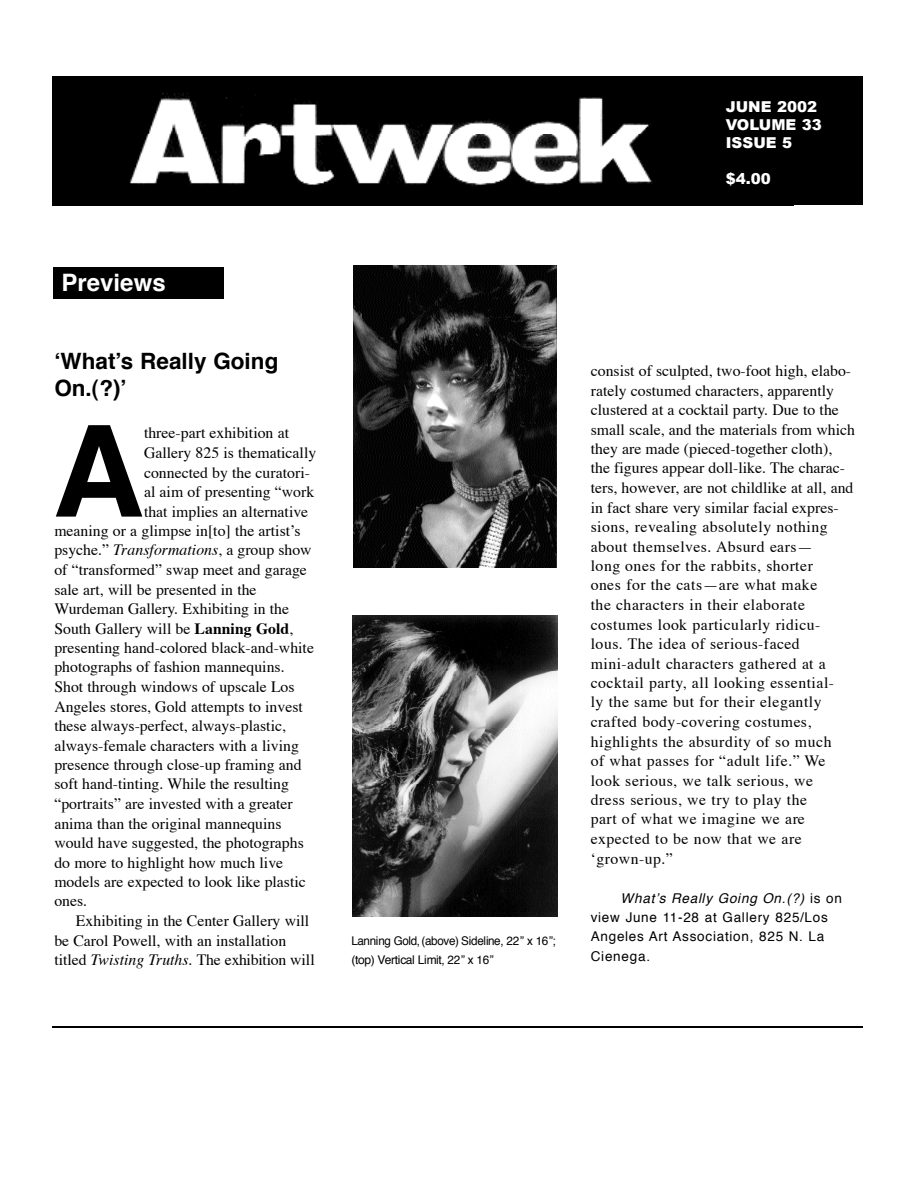
<style>
.page{position:relative;width:918px;height:1188px;background:#fff}
.page>*{position:absolute;margin:0;border:0;box-sizing:border-box;transform-origin:0 0}
.t1{font:700 127.05px "Helvetica";color:#000}
.t2{font:700 24px "Helvetica";color:#fff}
.t3{font:700 22.5px/27px "Helvetica";color:#000}
.t4{font:15.75px "Times";color:#000}
.t5{font:15.75px/19.5px "Times";letter-spacing:.02em;color:#000}
.t6{font:900 15px/18px "Arial";color:#fff}
.t7{font:13.5px/19.5px "Helvetica";letter-spacing:.055em;color:#000}
.t8{font:12px/19.5px "Helvetica";letter-spacing:-.03em;color:#000}
.s1{font-style:italic}
.s2{font-weight:700}
</style>
<div class="page">
<img style="left:53px;top:77px;width:732px;height:128px">
<div style="left:785px;top:77px;width:78px;height:128px;background:#000"></div>
<img style="left:353px;top:615px;width:205px;height:302px">
<img style="left:353px;top:266px;width:204px;height:301px">
<div style="left:53px;top:267px;width:171px;height:32px;background:#000"></div>
<hr style="left:53px;top:1026px;width:810px;height:1px;background:#000">
<h2 class="t2" style="left:62px;top:272px;width:106px">Previews</h2>
<h3 class="t3" style="left:54px;top:350px;width:226px">‘What’s Really Going<br>On.(?)’</h3>
<h1 class="t1" style="left:53px;top:419px;width:93px">A</h1>
<p class="t4" style="left:144px;top:427px;width:147px">three-part exhibition at</p>
<p class="t4" style="left:144px;top:446px;width:174px">Gallery 825 is thematically</p>
<p class="t4" style="left:144px;top:466px;width:168px">connected by the curatori-</p>
<p class="t4" style="left:144px;top:485px;width:172px">al aim of presenting “work</p>
<p class="t4" style="left:144px;top:505px;width:166px">that implies an alternative</p>
<p class="t4" style="left:54px;top:524px;width:248px">meaning or a glimpse in[to] the artist’s</p>
<p class="t4" style="left:54px;top:544px;width:259px">psyche.” <span class="s1">Transformations</span>, a group show</p>
<p class="t4" style="left:54px;top:563px;width:254px">of “transformed” swap meet and garage</p>
<p class="t4" style="left:54px;top:583px;width:204px">sale art, will be presented in the</p>
<p class="t4" style="left:54px;top:602px;width:236px">Wurdeman Gallery. Exhibiting in the</p>
<p class="t4" style="left:54px;top:622px;width:241px">South Gallery will be <span class="s2">Lanning Gold</span>,</p>
<p class="t4" style="left:54px;top:641px;width:261px">presenting hand-colored black-and-white</p>
<p class="t4" style="left:54px;top:661px;width:232px">photographs of fashion mannequins.</p>
<p class="t4" style="left:54px;top:680px;width:242px">Shot through windows of upscale Los</p>
<p class="t4" style="left:54px;top:700px;width:250px">Angeles stores, Gold attempts to invest</p>
<p class="t4" style="left:54px;top:719px;width:233px">these always-perfect, always-plastic,</p>
<p class="t4" style="left:54px;top:739px;width:246px">always-female characters with a living</p>
<p class="t4" style="left:54px;top:758px;width:249px">presence through close-up framing and</p>
<p class="t4" style="left:54px;top:778px;width:236px">soft hand-tinting. While the resulting</p>
<p class="t4" style="left:54px;top:797px;width:240px">“portraits” are invested with a greater</p>
<p class="t4" style="left:54px;top:817px;width:229px">anima than the original mannequins</p>
<p class="t4" style="left:54px;top:836px;width:251px">would have suggested, the photographs</p>
<p class="t4" style="left:54px;top:856px;width:230px">do more to highlight how much live</p>
<p class="t4" style="left:54px;top:875px;width:253px">models are expected to look like plastic</p>
<p class="t4" style="left:54px;top:895px;width:34px">ones.</p>
<p class="t4" style="left:76px;top:914px;width:235px">Exhibiting in the Center Gallery will</p>
<p class="t4" style="left:54px;top:934px;width:234px">be Carol Powell, with an installation</p>
<p class="t4" style="left:54px;top:953px;width:262px">titled <span class="s1">Twisting Truths</span>. The exhibition will</p>
<p class="t6" style="left:726px;top:97px;width:98px">JUNE 2002<br>VOLUME 33<br>ISSUE 5</p>
<p class="t6" style="left:726px;top:169px;width:47px">$4.00</p>
<p class="t8" style="left:351px;top:932px;width:206px">Lanning Gold, (a b o v e ) Sideline, 22” x 16”; (to p ) Vertical Limit, 22” x 16”</p>
<p class="t5" style="left:591px;top:362px;width:266px">consist of sculpted, two-foot high, elabo&shy;rately costumed characters, apparently clustered at a cocktail party. Due to the small scale, and the materials from which they are made (pieced-together cloth), the figures appear doll-like. The charac&shy;ters, however, are not childlike at all, and in fact share very similar facial expres&shy;sions, revealing absolutely nothing about themselves. Absurd ears—<br>long ones for the rabbits, shorter<br>ones for the cats—are what make<br>the characters in their elaborate costumes look particularly ridicu&shy;lous. The idea of serious-faced mini-adult characters gathered at a cocktail party, all looking essential-<br>ly the same but for their elegantly crafted body-covering costumes, highlights the absurdity of so much<br>of what passes for “adult life.” We look serious, we talk serious, we<br>dress serious, we try to play the<br>part of what we imagine we are expected to be now that we are<br>‘ g r o w n - u p .”</p>
<p class="t7" style="left:591px;top:889px;width:253px;text-indent:30px"><span class="s1">W hat’s Really Going On.(?)</span> i s o n view June 11-28 at Gallery 825/Los<br>Angeles Art Association, 825 N. La<br>C ie n e g a .</p>
</div>
